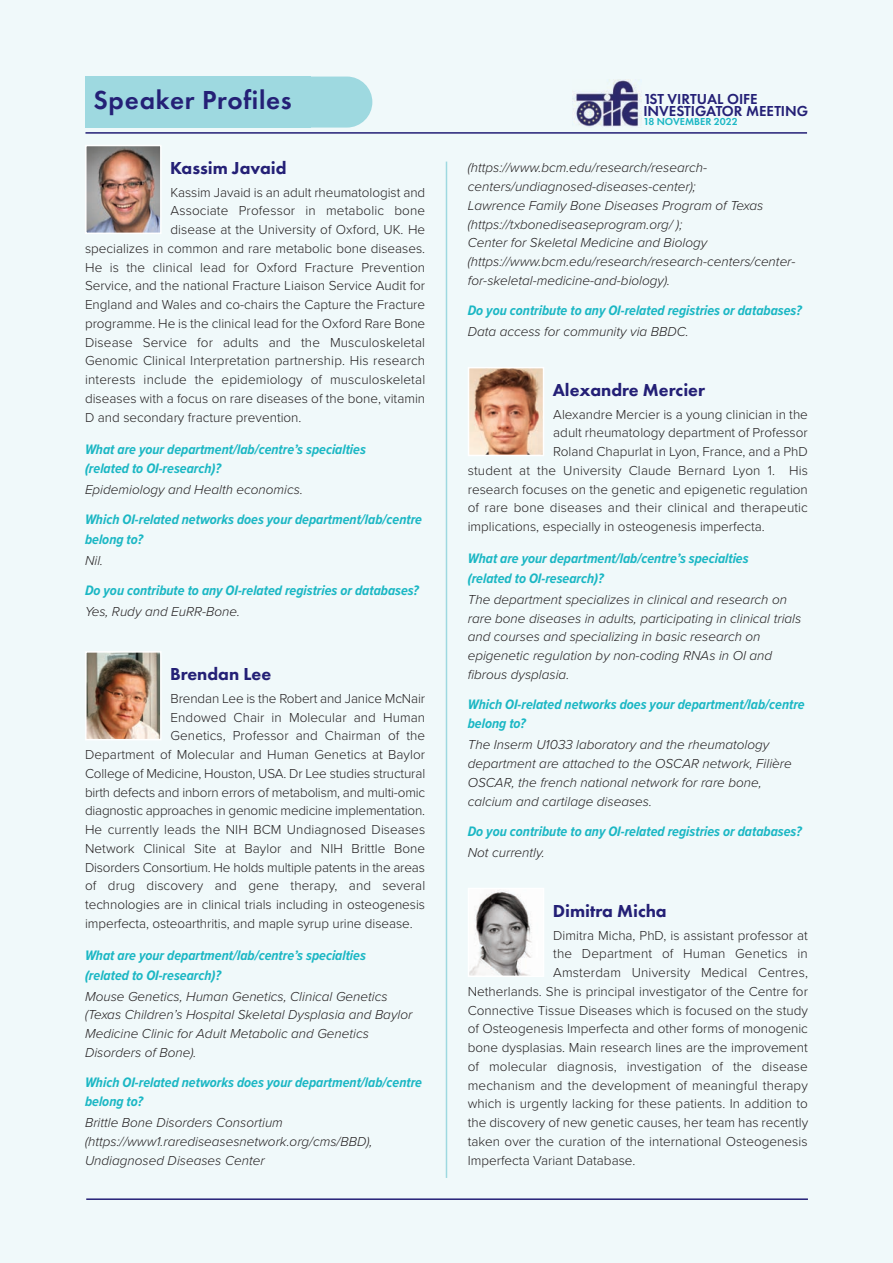
<style>
.page{position:relative;width:893px;height:1263px;background:#f0f9fa}
.page>*{position:absolute;margin:0;border:0;box-sizing:border-box;transform-origin:0 0}
.t1{font:600 27px "Futura PT";letter-spacing:.025em;color:#242076}
.t2{font:800 18px "Futura PT";color:#242076}
.t3{font:600 15px/12px "Futura PT";color:#242076}
.t4{font:italic 700 14.25px/19.5px "Proxima Nova Cond";color:#1bb7c4}
.t5{font:300 13.5px "Proxima Nova";color:#231f20}
.t6{font:italic 300 13.5px/18.8px "Proxima Nova";color:#231f20}
.t7{font:600 10.5px "Futura PT";color:#1bb7c4}
</style>
<div class="page">
<img style="left:88px;top:148px;width:71px;height:83px">
<div style="left:85px;top:145px;width:77px;height:89px;border:2px solid #fff"></div>
<img style="left:88px;top:654px;width:71px;height:83px">
<div style="left:85px;top:651px;width:77px;height:89px;border:2px solid #fff"></div>
<img style="left:471px;top:370px;width:70px;height:83px">
<div style="left:468px;top:367px;width:76px;height:89px;border:2px solid #fff"></div>
<img style="left:471px;top:891px;width:70px;height:83px">
<div style="left:468px;top:888px;width:76px;height:89px;border:2px solid #fff"></div>
<hr style="left:446px;top:162px;width:1px;height:1016px;background:#9ed9e0">
<img style="left:573px;top:79px;width:69px;height:48px">
<hr style="left:86px;top:1198px;width:722px;height:2px;background:#242076">
<div style="left:147px;top:77px;width:225px;height:51px;background:#9ed9e0;border-radius:26px"></div>
<div style="left:85px;top:77px;width:225px;height:51px;background:#9ed9e0"></div>
<hr style="left:85px;top:132px;width:722px;height:2px;background:#242076">
<h1 class="t1" style="left:94px;top:91px;width:200px">Speaker Profiles</h1>
<h2 class="t2" style="left:170px;top:160px;width:118px">Kassim Javaid</h2>
<p class="t5" style="left:171px;top:188px;width:256px">Kassim Javaid is an adult rheumatologist and</p>
<p class="t5" style="left:171px;top:206px;width:256px">Associate Professor in metabolic bone</p>
<p class="t5" style="left:171px;top:225px;width:256px">disease at the University of Oxford, UK. He</p>
<p class="t5" style="left:85px;top:244px;width:342px">specializes in common and rare metabolic bone diseases.</p>
<p class="t5" style="left:85px;top:263px;width:342px">He is the clinical lead for Oxford Fracture Prevention</p>
<p class="t5" style="left:85px;top:281px;width:342px">Service, and the national Fracture Liaison Service Audit for</p>
<p class="t5" style="left:85px;top:300px;width:342px">England and Wales and co-chairs the Capture the Fracture</p>
<p class="t5" style="left:85px;top:319px;width:342px">programme. He is the clinical lead for the Oxford Rare Bone</p>
<p class="t5" style="left:85px;top:338px;width:342px">Disease Service for adults and the Musculoskeletal</p>
<p class="t5" style="left:85px;top:356px;width:342px">Genomic Clinical Interpretation partnership. His research</p>
<p class="t5" style="left:85px;top:375px;width:342px">interests include the epidemiology of musculoskeletal</p>
<p class="t5" style="left:85px;top:394px;width:342px">diseases with a focus on rare diseases of the bone, vitamin</p>
<p class="t5" style="left:85px;top:413px;width:218px">D and secondary fracture prevention.</p>
<p class="t4" style="left:85px;top:441px;width:282px">What are your department/lab/centre’s specialties (related to OI-research)?</p>
<p class="t6" style="left:85px;top:482px;width:219px">Epidemiology and Health economics.</p>
<p class="t4" style="left:85px;top:511px;width:339px">Which OI-related networks does your department/lab/centre belong to?</p>
<p class="t6" style="left:85px;top:552px;width:20px">Nil.</p>
<p class="t4" style="left:85px;top:582px;width:335px">Do you contribute to any OI-related registries or databases?</p>
<p class="t6" style="left:85px;top:603px;width:156px">Yes, Rudy and EuRR-Bone.</p>
<h2 class="t2" style="left:170px;top:667px;width:103px">Brendan Lee</h2>
<p class="t5" style="left:171px;top:694px;width:256px">Brendan Lee is the Robert and Janice McNair</p>
<p class="t5" style="left:171px;top:713px;width:256px">Endowed Chair in Molecular and Human</p>
<p class="t5" style="left:171px;top:731px;width:256px">Genetics, Professor and Chairman of the</p>
<p class="t5" style="left:85px;top:750px;width:342px">Department of Molecular and Human Genetics at Baylor</p>
<p class="t5" style="left:85px;top:769px;width:342px">College of Medicine, Houston, USA. Dr Lee studies structural</p>
<p class="t5" style="left:85px;top:788px;width:342px">birth defects and inborn errors of metabolism, and multi-omic</p>
<p class="t5" style="left:85px;top:806px;width:342px">diagnostic approaches in genomic medicine implementation.</p>
<p class="t5" style="left:85px;top:825px;width:342px">He currently leads the NIH BCM Undiagnosed Diseases</p>
<p class="t5" style="left:85px;top:844px;width:342px">Network Clinical Site at Baylor and NIH Brittle Bone</p>
<p class="t5" style="left:85px;top:863px;width:341px">Disorders Consortium. He holds multiple patents in the areas</p>
<p class="t5" style="left:85px;top:881px;width:342px">of drug discovery and gene therapy, and several</p>
<p class="t5" style="left:85px;top:900px;width:342px">technologies are in clinical trials including in osteogenesis</p>
<p class="t5" style="left:85px;top:919px;width:329px">imperfecta, osteoarthritis, and maple syrup urine disease.</p>
<p class="t4" style="left:85px;top:947px;width:282px">What are your department/lab/centre’s specialties (related to OI-research)?</p>
<p class="t6" style="left:85px;top:988px;width:329px">Mouse Genetics, Human Genetics, Clinical Genetics (Texas Children’s Hospital Skeletal Dysplasia and Baylor Medicine Clinic for Adult Metabolic and Genetics Disorders of Bone).</p>
<p class="t4" style="left:85px;top:1074px;width:339px">Which OI-related networks does your department/lab/centre belong to?</p>
<p class="t6" style="left:85px;top:1115px;width:289px">Brittle Bone Disorders Consortium (https://www1.rarediseasesnetwork.org/cms/BBD),<br>Undiagnosed Diseases Center</p>
<p class="t3" style="left:643px;top:95px;width:166px">1ST VIRTUAL OIFE<br>INVESTIGATOR MEETING</p>
<p class="t7" style="left:643px;top:118px;width:96px">18 NOVEMBER 2022</p>
<p class="t6" style="left:468px;top:160px;width:329px">(https://www.bcm.edu/research/research&shy;centers/undiagnosed-diseases-center);<br>Lawrence Family Bone Diseases Program of Texas (https://txbonediseaseprogram.org/ );<br>Center for Skeletal Medicine and Biology (https://www.bcm.edu/research/research-centers/center&shy;for-skeletal-medicine-and-biology).</p>
<p class="t4" style="left:468px;top:302px;width:335px">Do you contribute to any OI-related registries or databases?</p>
<p class="t6" style="left:468px;top:323px;width:223px">Data access for community via BBDC.</p>
<h2 class="t2" style="left:553px;top:383px;width:154px">Alexandre Mercier</h2>
<p class="t5" style="left:553px;top:410px;width:256px">Alexandre Mercier is a young clinician in the</p>
<p class="t5" style="left:553px;top:428px;width:256px">adult rheumatology department of Professor</p>
<p class="t5" style="left:553px;top:447px;width:256px">Roland Chapurlat in Lyon, France, and a PhD</p>
<p class="t5" style="left:468px;top:466px;width:342px">student at the University Claude Bernard Lyon 1. His</p>
<p class="t5" style="left:468px;top:485px;width:342px">research focuses on the genetic and epigenetic regulation</p>
<p class="t5" style="left:468px;top:503px;width:342px">of rare bone diseases and their clinical and therapeutic</p>
<p class="t5" style="left:468px;top:522px;width:299px">implications, especially in osteogenesis imperfecta.</p>
<p class="t4" style="left:468px;top:550px;width:282px">What are your department/lab/centre’s specialties (related to OI-research)?</p>
<p class="t6" style="left:468px;top:591px;width:335px">The department specializes in clinical and research on rare bone diseases in adults, participating in clinical trials and courses and specializing in basic research on epigenetic regulation by non-coding RNAs in OI and fibrous dysplasia.</p>
<p class="t4" style="left:468px;top:696px;width:339px">Which OI-related networks does your department/lab/centre belong to?</p>
<p class="t6" style="left:468px;top:737px;width:326px">The Inserm U1033 laboratory and the rheumatology department are attached to the OSCAR network, Filière OSCAR, the french national network for rare bone, calcium and cartilage diseases.</p>
<p class="t4" style="left:468px;top:823px;width:335px">Do you contribute to any OI-related registries or databases?</p>
<p class="t6" style="left:468px;top:844px;width:79px">Not currently.</p>
<h2 class="t2" style="left:553px;top:903px;width:115px">Dimitra Micha</h2>
<p class="t5" style="left:553px;top:930px;width:256px">Dimitra Micha, PhD, is assistant professor at</p>
<p class="t5" style="left:553px;top:949px;width:256px">the Department of Human Genetics in</p>
<p class="t5" style="left:553px;top:968px;width:256px">Amsterdam University Medical Centres,</p>
<p class="t5" style="left:468px;top:987px;width:342px">Netherlands. She is principal investigator of the Centre for</p>
<p class="t5" style="left:468px;top:1005px;width:342px">Connective Tissue Diseases which is focused on the study</p>
<p class="t5" style="left:468px;top:1024px;width:342px">of Osteogenesis Imperfecta and other forms of monogenic</p>
<p class="t5" style="left:468px;top:1043px;width:342px">bone dysplasias. Main research lines are the improvement</p>
<p class="t5" style="left:468px;top:1062px;width:342px">of molecular diagnosis, investigation of the disease</p>
<p class="t5" style="left:468px;top:1080px;width:342px">mechanism and the development of meaningful therapy</p>
<p class="t5" style="left:468px;top:1099px;width:342px">which is urgently lacking for these patients. In addition to</p>
<p class="t5" style="left:468px;top:1118px;width:342px">the discovery of new genetic causes, her team has recently</p>
<p class="t5" style="left:468px;top:1137px;width:341px">taken over the curation of the international Osteogenesis</p>
<p class="t5" style="left:468px;top:1155px;width:169px">Imperfecta Variant Database.</p>
</div>
